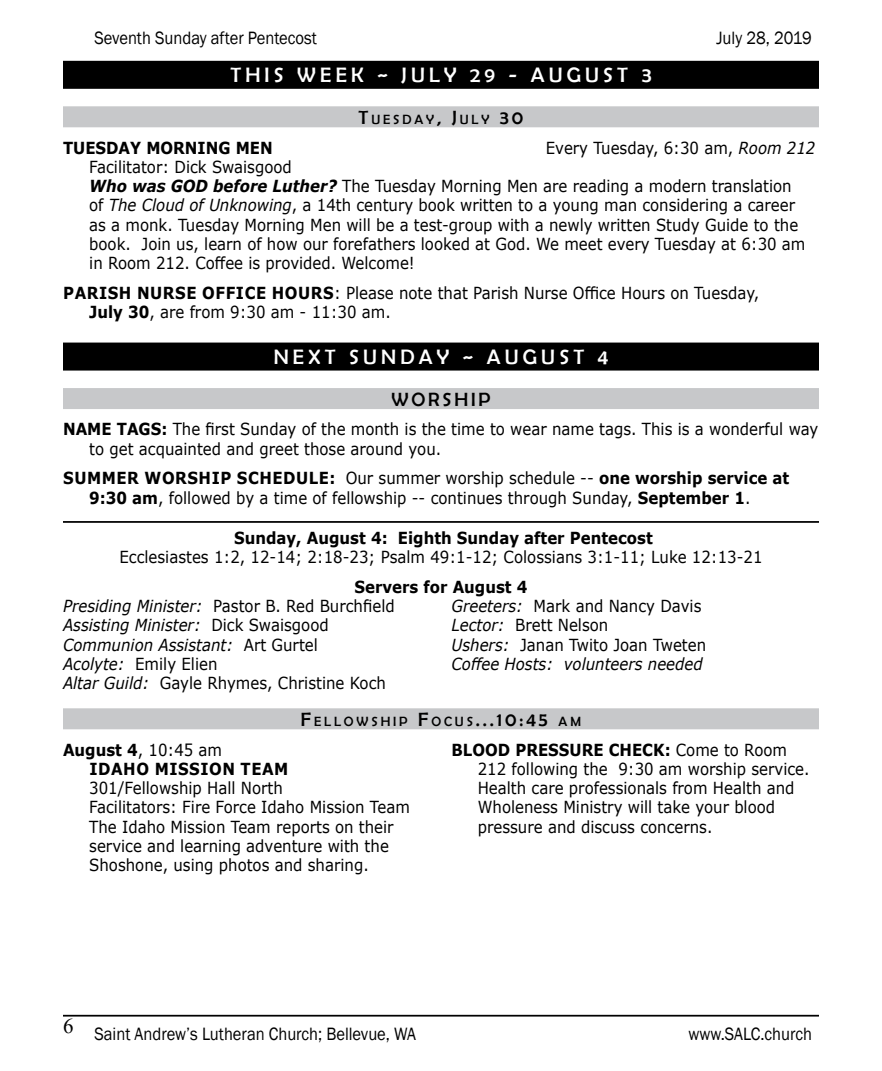
<style>
.page{position:relative;width:882px;height:1071px;background:#fff}
.page>*{position:absolute;margin:0;border:0;box-sizing:border-box;transform-origin:0 0}
.t1{font:21px "Berlin Sans FB";letter-spacing:.2em;color:#fff}
.t2{font:21px "Times New Roman";color:#000}
.t3{font:19.25px "Berlin Sans FB";color:#000}
.t4{font:18.38px "Franklin Gothic";color:#000;scale:.9 1}
.t5{font:16.62px/19.2px "Verdana";color:#000;scale:.9 1}
.t6{font:italic 16.62px/19.2px "Verdana";color:#000;scale:.9 1}
.t7{font:700 16.62px "Verdana";color:#000;scale:.9 1}
.t8{font:700 16.62px/19.2px "Verdana";letter-spacing:.035em;color:#000;scale:.9 1}
.t9{font:13.47px "Berlin Sans FB";letter-spacing:.215em;color:#000}
.s1{font-size:19.25px}
.s2{font-style:italic}
.s3{font-weight:700;font-style:italic}
.s4{font-weight:700}
.s5{font-style:normal}
.s6{font-weight:400}
</style>
<div class="page">
<hr style="left:63px;top:1015px;width:756px;height:2px;background:#000">
<div style="left:63px;top:61px;width:756px;height:28px;background:#000"></div>
<div style="left:63px;top:106px;width:756px;height:21px;background:#c7c8ca"></div>
<div style="left:63px;top:343px;width:756px;height:28px;background:#000"></div>
<div style="left:63px;top:388px;width:756px;height:21px;background:#c7c8ca"></div>
<hr style="left:63px;top:521px;width:756px;height:2px;background:#000">
<div style="left:63px;top:708px;width:756px;height:21px;background:#c7c8ca"></div>
<p class="t4" style="left:94px;top:27px;width:249px">Seventh Sunday after Pentecost</p>
<p class="t4" style="left:716px;top:27px;width:108px">July 28, 2019</p>
<p class="t1" style="left:230px;top:63px;width:423px">THIS WEEK ~ JULY 29 - AUGUST 3</p>
<p class="t9" style="left:359px;top:112px;width:166px"><span class="s1">T</span>UESDAY<span class="s1">, J</span>ULY <span class="s1">30</span></p>
<p class="t7" style="left:63px;top:136px;width:235px">TUESDAY MORNING MEN</p>
<p class="t5" style="left:546px;top:138px;width:301px">Every Tuesday, 6:30 am, <span class="s2">Room 212</span></p>
<p class="t5" style="left:89px;top:157px;width:797px">Facilitator: Dick Swaisgood<br><span class="s3">Who was GOD before Luther?</span> The Tuesday Morning Men are reading a modern translation of <span class="s2">The Cloud of Unknowing</span>, a 14th century book written to a young man considering a career as a monk. Tuesday Morning Men will be a test-group with a newly written Study Guide to the book. Join us, learn of how our forefathers looked at God. We meet every Tuesday at 6:30 am in Room 212. Coffee is provided. Welcome!</p>
<p class="t5" style="left:89px;top:283px;width:746px;text-indent:-26px"><span class="s4">PARISH NURSE OFFICE HOURS</span>: Please note that Parish Nurse Office Hours on Tuesday,<br><span class="s4">July 30</span>, are from 9:30 am - 11:30 am.</p>
<p class="t1" style="left:274px;top:345px;width:336px">NEXT SUNDAY ~ AUGUST 4</p>
<p class="t3" style="left:391px;top:388px;width:16px">WORSHIP</p>
<p class="t5" style="left:89px;top:419px;width:812px;text-indent:-26px"><span class="s4">NAME TAGS:</span> The first Sunday of the month is the time to wear name tags. This is a wonderful way to get acquainted and greet those around you.</p>
<p class="t5" style="left:89px;top:468px;width:779px;text-indent:-26px"><span class="s4">SUMMER WORSHIP SCHEDULE:</span> Our summer worship schedule -- <span class="s4">one worship service at<br>9:30 am</span>, followed by a time of fellowship -- continues through Sunday, <span class="s4">September 1</span>.</p>
<p class="t7" style="left:234px;top:526px;width:467px">Sunday, August 4: Eighth Sunday after Pentecost</p>
<p class="t5" style="left:119px;top:547px;width:716px">Ecclesiastes 1:2, 12-14; 2:18-23; Psalm 49:1-12; Colossians 3:1-11; Luke 12:13-21</p>
<p class="t5" style="left:63px;top:577px;width:518px;text-indent:291px"><span class="s4">Servers for August 4<br></span><span class="s2">Presiding Minister:</span> Pastor B. Red Burchfield<br><span class="s2">Assisting Minister:</span> Dick Swaisgood<br><span class="s2">Communion Assistant:</span> Art Gurtel<br><span class="s2">Acolyte:</span> Emily Elien<br><span class="s2">Altar Guild:</span> Gayle Rhymes, Christine Koch</p>
<p class="t6" style="left:452px;top:596px;width:285px">Greeters: <span class="s5">Mark and Nancy Davis<br></span>Lector: <span class="s5">Brett Nelson<br></span>Ushers: <span class="s5">Janan Twito Joan Tweten<br></span>Coffee Hosts: volunteers needed</p>
<p class="t9" style="left:301px;top:714px;width:282px"><span class="s1">F</span>ELLOWSHIP <span class="s1">F</span>OCUS<span class="s1">...10:45</span> AM</p>
<p class="t8" style="left:90px;top:740px;width:223px;text-indent:-27px">August 4<span class="s6">, 10:45 am<br></span>IDAHO MISSION TEAM</p>
<p class="t5" style="left:89px;top:778px;width:358px">301/Fellowship Hall North<br>Facilitators: Fire Force Idaho Mission Team The Idaho Mission Team reports on their service and learning adventure with the Shoshone, using photos and sharing.</p>
<p class="t5" style="left:478px;top:740px;width:370px;text-indent:-26px"><span class="s4">BLOOD PRESSURE CHECK:</span> Come to Room 212 following the 9:30 am worship service.<br>Health care professionals from Health and Wholeness Ministry will take your blood pressure and discuss concerns.</p>
<p class="t2" style="left:63px;top:1011px;width:12px">6</p>
<p class="t4" style="left:94px;top:1022px;width:359px">Saint Andrew’s Lutheran Church; Bellevue, WA</p>
<p class="t4" style="left:688px;top:1022px;width:139px">www.SALC.church</p>
</div>
